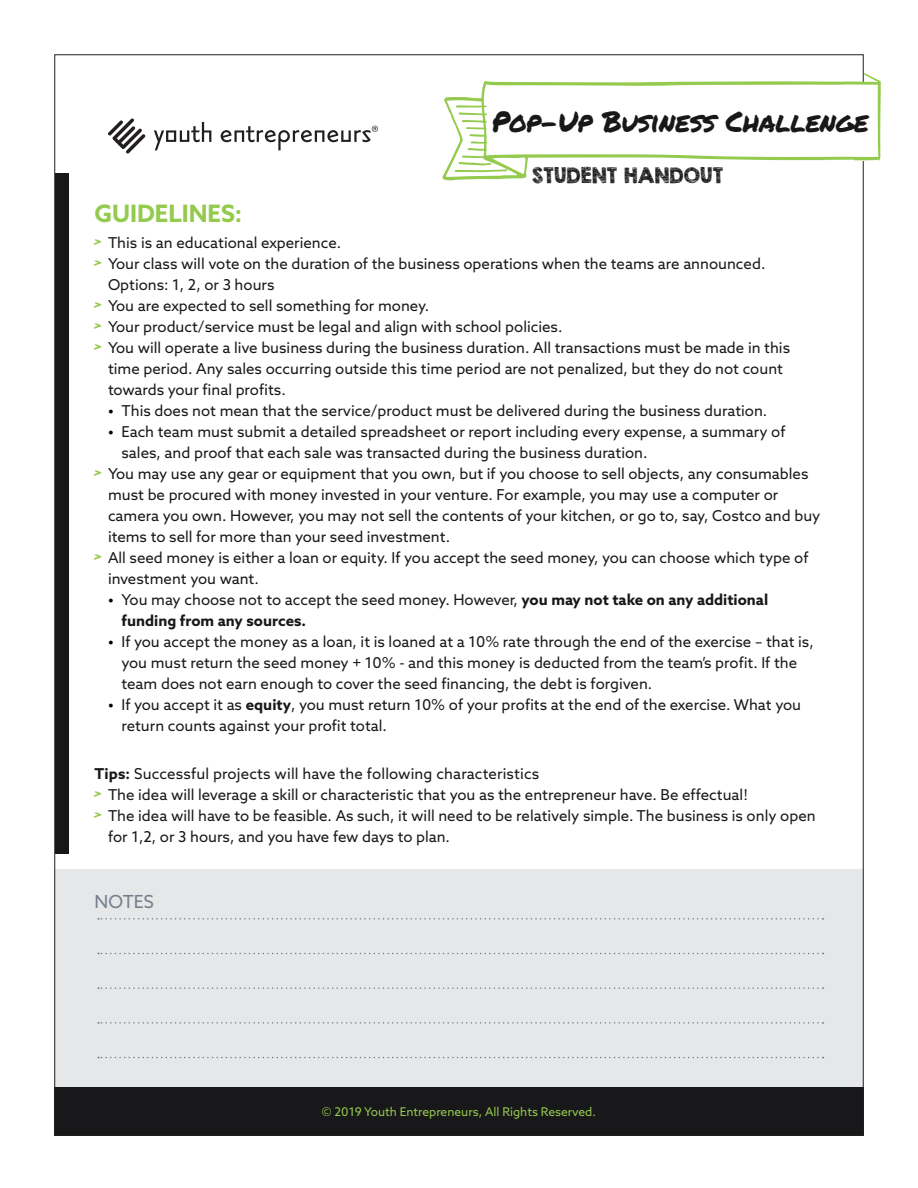
<style>
.page{position:relative;width:918px;height:1188px;background:#fff}
.page>*{position:absolute;margin:0;border:0;box-sizing:border-box;transform-origin:0 0}
.Title_-_Overview{font:28.5px "Permanent Marker";letter-spacing:-.01em;color:#181719}
.Header_1{font:700 24px "Azo Sans";color:#94ca4e}
.Subtitle_-_Overview{font:21px "KG Broken Vessels Sketch";color:#181719}
.Subhead_-_Bold{font:18px "Azo Sans";color:#727f8a}
.Body_Copy{font:15px/21px "Azo Sans";color:#181719}
.t1{font:700 15px/21px "Azo Sans";color:#181719}
.Copyright_Informatio{font:12px "Azo Sans";color:#94ca4e}
.s1{font-weight:700;color:#000}
.s2{color:#000}
.s3{font-weight:400}
.s4{font-weight:700}
</style>
<div class="page">
<div style="left:54px;top:869px;width:810px;height:223px;background:#e6e7e9"></div>
<svg style="left:98px;top:918px;width:725px;height:2px"></svg>
<svg style="left:98px;top:1057px;width:725px;height:1px"></svg>
<svg style="left:98px;top:987px;width:725px;height:2px"></svg>
<svg style="left:98px;top:953px;width:725px;height:1px"></svg>
<svg style="left:98px;top:1022px;width:725px;height:2px"></svg>
<div style="left:54px;top:1088px;width:810px;height:48px;background:#181719"></div>
<div style="left:55px;top:173px;width:14px;height:681px;background:#181719"></div>
<svg style="left:442px;top:81px;width:422px;height:100px"></svg>
<svg style="left:863px;top:72px;width:18px;height:89px"></svg>
<svg style="left:108px;top:119px;width:37px;height:35px"></svg>
<svg style="left:154px;top:122px;width:57px;height:28px"></svg>
<svg style="left:221px;top:126px;width:157px;height:24px"></svg>
<p class="Title_-_Overview" style="left:492px;top:100px;width:379px">Pop-Up Business Challenge</p>
<p class="Subtitle_-_Overview" style="left:532px;top:162px;width:192px">STUDENT HANDOUT</p>
<p class="Header_1" style="left:94px;top:198px;width:149px">GUIDELINES:</p>
<p class="Body_Copy" style="left:94px;top:232px;width:248px"><sup>&gt;</sup> This is an educational experience.</p>
<p class="Body_Copy" style="left:108px;top:253px;width:659px;text-indent:-14px"><sup>&gt;</sup> Your class will vote on the duration of the business operations when the teams are announced.<br>Options: 1, 2, or 3 hours</p>
<p class="Body_Copy" style="left:94px;top:295px;width:336px"><sup>&gt;</sup> You are expected to sell something for money.</p>
<p class="Body_Copy" style="left:94px;top:316px;width:470px"><sup>&gt;</sup> Your product/service must be legal and align with school policies.</p>
<p class="Body_Copy" style="left:108px;top:337px;width:684px;text-indent:-14px"><sup>&gt;</sup> You will operate a live business during the business duration. All transactions must be made in this time period. Any sales occurring outside this time period are not penalized, but they do not count towards your final profits.</p>
<p class="Body_Copy" style="left:108px;top:400px;width:661px"><span class="s1">•</span> This does not mean that the service/product must be delivered during the business duration.</p>
<p class="Body_Copy" style="left:122px;top:421px;width:666px;text-indent:-14px"><span class="s1">•</span> Each team must submit a detailed spreadsheet or report including every expense, a summary of sales, and proof that each sale was transacted during the business duration.</p>
<p class="Body_Copy" style="left:108px;top:463px;width:714px;text-indent:-14px"><sup>&gt;</sup> You may use any gear or equipment that you own, but if you choose to sell objects, any consumables must be procured with money invested in your venture. For example, you may use a computer or camera you own. However, you may not sell the contents of your kitchen, or go to, say, Costco and buy items to sell for more than your seed investment.</p>
<p class="Body_Copy" style="left:108px;top:547px;width:702px;text-indent:-14px"><sup>&gt;</sup> All seed money is either a loan or equity. If you accept the seed money, you can choose which type of investment you want.</p>
<p class="t1" style="left:122px;top:589px;width:648px;text-indent:-14px"><span class="s2">•</span> <span class="s3">You may choose not to accept the seed money. However,</span> you may not take on any additional funding from any sources.</p>
<p class="Body_Copy" style="left:122px;top:631px;width:694px;text-indent:-14px"><span class="s1">•</span> If you accept the money as a loan, it is loaned at a 10% rate through the end of the exercise – that is, you must return the seed money + 10% - and this money is deducted from the team’s profit. If the team does not earn enough to cover the seed financing, the debt is forgiven.</p>
<p class="Body_Copy" style="left:122px;top:694px;width:681px;text-indent:-14px"><span class="s1">•</span> If you accept it as <span class="s4">equity</span>, you must return 10% of your profits at the end of the exercise. What you return counts against your profit total.</p>
<p class="Body_Copy" style="left:94px;top:763px;width:446px"><span class="s4">Tips:</span> Successful projects will have the following characteristics</p>
<p class="Body_Copy" style="left:94px;top:784px;width:655px"><sup>&gt;</sup> The idea will leverage a skill or characteristic that you as the entrepreneur have. Be effectual!</p>
<p class="Body_Copy" style="left:108px;top:805px;width:709px;text-indent:-14px"><sup>&gt;</sup> The idea will have to be feasible. As such, it will need to be relatively simple. The business is only open for 1,2, or 3 hours, and you have few days to plan.</p>
<p class="Subhead_-_Bold" style="left:94px;top:890px;width:61px">NOTES</p>
<p class="Copyright_Informatio" style="left:322px;top:1104px;width:276px">© 2019 Youth Entrepreneurs, All Rights Reserved.</p>
</div>
